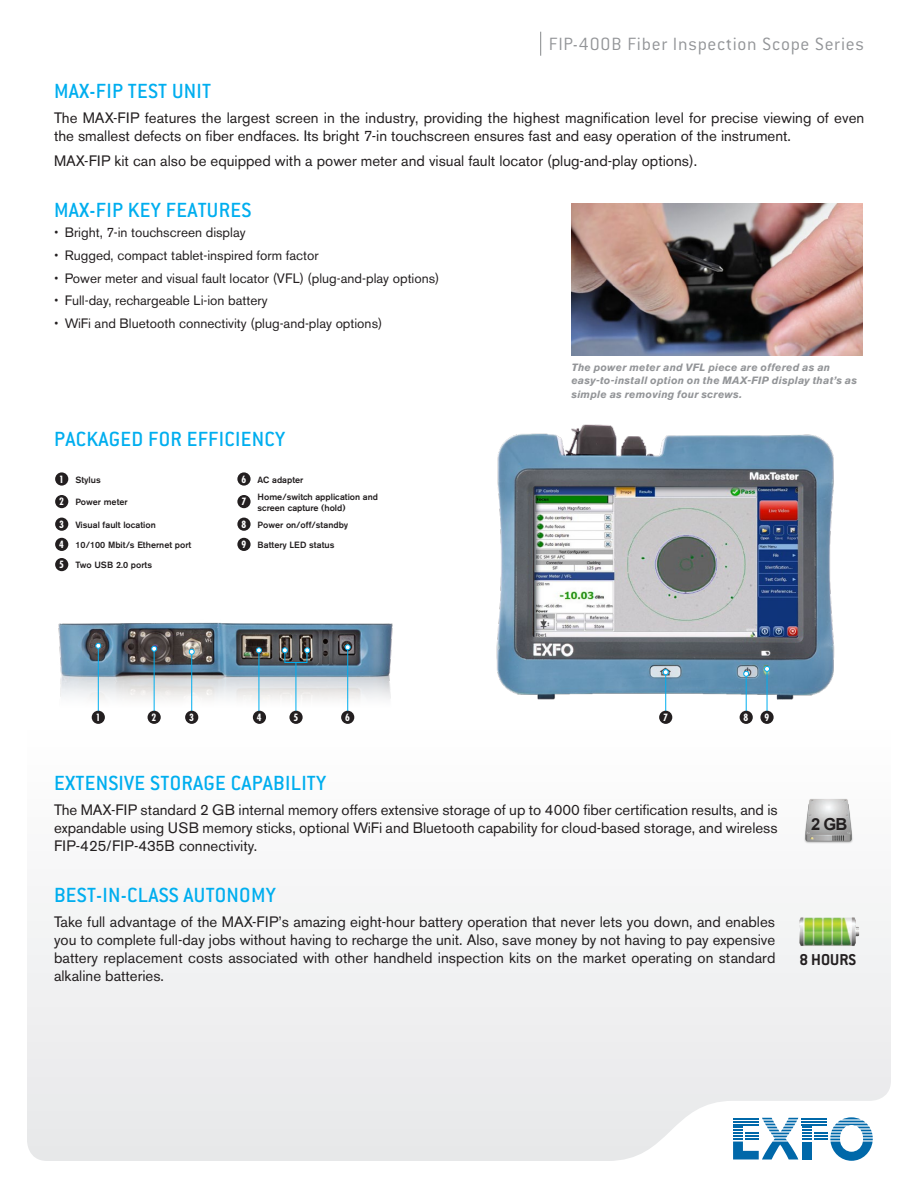
<style>
.page{position:relative;width:918px;height:1188px;background:#fff}
.page>*{position:absolute;margin:0;border:0;box-sizing:border-box;transform-origin:0 0}
.Titre{font:500 22.5px "Conduit ITC";letter-spacing:.01em;color:#00aeef}
.t1{font:300 19.5px "Conduit ITC";letter-spacing:.035em;color:#939598}
.t2{font:700 17.25px "Conduit ITC";color:#231f20}
.t3{font:700 16.5px "Arial";color:#231f20}
.Texte{font:15px/18px "Akzidenz Grotesk BE";color:#231f20;text-align:justify}
.t4{font:13.5px "Akzidenz Grotesk BE";color:#231f20}
.Légende_photo{font:italic 700 10.5px/13.5px "Akzidenz Grotesk BE";letter-spacing:.02em;color:#939598}
.Numbering_product{font:700 condensed 9.75px "Futura";color:#fff}
.Légende_produit{font:500 9px/10.8px "Akzidenz Grotesk BE";color:#231f20}
.s1{font-family:"Roboto"}
</style>
<div class="page">
<svg style="left:540px;top:32px;width:1px;height:24px"></svg>
<div style="left:27px;top:903px;width:864px;height:258px;background:#efeff0"></div>
<svg style="left:733px;top:1117px;width:140px;height:44px"></svg>
<img style="left:572px;top:204px;width:290px;height:151px">
<img style="left:795px;top:909px;width:69px;height:44px">
<img style="left:804px;top:798px;width:49px;height:46px">
<img style="left:58px;top:622px;width:335px;height:102px">
<hr style="left:259px;top:651px;width:1px;height:65px;background:#00aeef">
<svg style="left:256px;top:647px;width:6px;height:6px"></svg>
<hr style="left:191px;top:652px;width:1px;height:64px;background:#00aeef">
<svg style="left:189px;top:649px;width:6px;height:6px"></svg>
<hr style="left:154px;top:649px;width:1px;height:67px;background:#00aeef">
<svg style="left:151px;top:646px;width:6px;height:6px"></svg>
<hr style="left:98px;top:648px;width:1px;height:68px;background:#00aeef">
<svg style="left:95px;top:643px;width:6px;height:6px"></svg>
<hr style="left:347px;top:649px;width:1px;height:67px;background:#00aeef">
<svg style="left:345px;top:644px;width:6px;height:6px"></svg>
<hr style="left:296px;top:663px;width:1px;height:53px;background:#00aeef">
<div style="left:285px;top:650px;width:22px;height:13px;border:1px solid #00aeef"></div>
<svg style="left:282px;top:647px;width:6px;height:6px"></svg>
<svg style="left:304px;top:647px;width:6px;height:6px"></svg>
<img style="left:496px;top:424px;width:339px;height:300px">
<hr style="left:746px;top:676px;width:1px;height:41px;background:#00aeef">
<svg style="left:743px;top:671px;width:6px;height:6px"></svg>
<hr style="left:767px;top:671px;width:1px;height:46px;background:#00aeef">
<svg style="left:764px;top:666px;width:6px;height:6px"></svg>
<hr style="left:665px;top:674px;width:1px;height:43px;background:#00aeef">
<svg style="left:663px;top:669px;width:6px;height:6px"></svg>
<div style="left:55px;top:472px;width:13px;height:14px;background:#231f20;border-radius:50%"></div>
<div style="left:237px;top:472px;width:14px;height:14px;background:#231f20;border-radius:50%"></div>
<div style="left:55px;top:495px;width:13px;height:13px;background:#231f20;border-radius:50%"></div>
<div style="left:237px;top:495px;width:14px;height:13px;background:#231f20;border-radius:50%"></div>
<div style="left:55px;top:518px;width:13px;height:13px;background:#231f20;border-radius:50%"></div>
<div style="left:237px;top:518px;width:14px;height:13px;background:#231f20;border-radius:50%"></div>
<div style="left:55px;top:538px;width:13px;height:13px;background:#231f20;border-radius:50%"></div>
<div style="left:237px;top:538px;width:14px;height:13px;background:#231f20;border-radius:50%"></div>
<div style="left:55px;top:558px;width:13px;height:13px;background:#231f20;border-radius:50%"></div>
<div style="left:92px;top:711px;width:13px;height:13px;background:#231f20;border-radius:50%"></div>
<div style="left:148px;top:711px;width:13px;height:13px;background:#231f20;border-radius:50%"></div>
<div style="left:185px;top:711px;width:13px;height:13px;background:#231f20;border-radius:50%"></div>
<div style="left:253px;top:711px;width:13px;height:13px;background:#231f20;border-radius:50%"></div>
<div style="left:289px;top:711px;width:14px;height:13px;background:#231f20;border-radius:50%"></div>
<div style="left:341px;top:711px;width:13px;height:13px;background:#231f20;border-radius:50%"></div>
<div style="left:659px;top:711px;width:13px;height:13px;background:#231f20;border-radius:50%"></div>
<div style="left:740px;top:711px;width:13px;height:13px;background:#231f20;border-radius:50%"></div>
<div style="left:760px;top:711px;width:14px;height:13px;background:#231f20;border-radius:50%"></div>
<h2 class="t1" style="left:549px;top:33px;width:317px">FIP-400B Fiber Inspection Scope Series</h2>
<p class="Titre" style="left:54px;top:78px;width:159px">MAX-FIP TEST UNIT</p>
<p class="Texte" style="left:54px;top:109px;width:812px">The MAX-FIP features the largest screen in the industry, providing the highest magnification level for precise viewing of even the smallest defects on fiber endfaces. Its bright 7-in touchscreen ensures fast and easy operation of the instrument.</p>
<p class="Texte" style="left:54px;top:152px;width:645px">MAX-FIP kit can also be equipped with a power meter and visual fault locator (plug-and-play options).</p>
<p class="Titre" style="left:54px;top:197px;width:199px">MAX-FIP KEY FEATURES</p>
<p class="t4" style="left:54px;top:224px;width:193px"><span class="s1">•</span> Bright, 7-in touchscreen display</p>
<p class="t4" style="left:54px;top:247px;width:266px"><span class="s1">•</span> Rugged, compact tablet-inspired form factor</p>
<p class="t4" style="left:54px;top:270px;width:387px"><span class="s1">•</span> Power meter and visual fault locator (VFL) (plug-and-play options)</p>
<p class="t4" style="left:54px;top:293px;width:215px"><span class="s1">•</span> Full-day, rechargeable Li-ion battery</p>
<p class="t4" style="left:54px;top:316px;width:330px"><span class="s1">•</span> WiFi and Bluetooth connectivity (plug-and-play options)</p>
<p class="Légende_photo" style="left:571px;top:360px;width:287px">The power meter and VFL piece are offered as an easy‑to-install option on the MAX-FIP display that’s as simple as removing four screws.</p>
<p class="Titre" style="left:54px;top:426px;width:232px">PACKAGED FOR EFFICIENCY</p>
<p class="Numbering_product" style="left:59px;top:473px;width:6px">1</p>
<p class="Légende_produit" style="left:75px;top:474px;width:27px">Stylus</p>
<p class="Numbering_product" style="left:241px;top:473px;width:6px">6</p>
<p class="Légende_produit" style="left:258px;top:474px;width:47px">AC adapter</p>
<p class="Numbering_product" style="left:59px;top:495px;width:6px">2</p>
<p class="Légende_produit" style="left:75px;top:497px;width:54px">Power meter</p>
<p class="Numbering_product" style="left:241px;top:495px;width:6px">7</p>
<p class="Légende_produit" style="left:258px;top:491px;width:122px">Home/switch application and screen capture (hold)</p>
<p class="Numbering_product" style="left:59px;top:518px;width:6px">3</p>
<p class="Légende_produit" style="left:75px;top:519px;width:82px">Visual fault location</p>
<p class="Numbering_product" style="left:241px;top:518px;width:6px">8</p>
<p class="Légende_produit" style="left:258px;top:519px;width:92px">Power on/off/standby</p>
<p class="Numbering_product" style="left:59px;top:538px;width:6px">4</p>
<p class="Légende_produit" style="left:75px;top:539px;width:118px">10/100 Mbit/s Ethernet port</p>
<p class="Numbering_product" style="left:241px;top:538px;width:6px">9</p>
<p class="Légende_produit" style="left:258px;top:539px;width:78px">Battery LED status</p>
<p class="Numbering_product" style="left:59px;top:558px;width:6px">5</p>
<p class="Légende_produit" style="left:75px;top:560px;width:78px">Two USB 2.0 ports</p>
<p class="Numbering_product" style="left:96px;top:711px;width:6px">1</p>
<p class="Numbering_product" style="left:152px;top:711px;width:6px">2</p>
<p class="Numbering_product" style="left:189px;top:711px;width:6px">3</p>
<p class="Numbering_product" style="left:257px;top:711px;width:6px">4</p>
<p class="Numbering_product" style="left:293px;top:711px;width:6px">5</p>
<p class="Numbering_product" style="left:345px;top:711px;width:6px">6</p>
<p class="Numbering_product" style="left:663px;top:711px;width:6px">7</p>
<p class="Numbering_product" style="left:744px;top:711px;width:6px">8</p>
<p class="Numbering_product" style="left:764px;top:711px;width:6px">9</p>
<p class="Titre" style="left:54px;top:771px;width:274px">EXTENSIVE STORAGE CAPABILITY</p>
<p class="Texte" style="left:54px;top:801px;width:725px">The MAX-FIP standard 2 GB internal memory offers extensive storage of up to 4000 fiber certification results, and is expandable using USB memory sticks, optional WiFi and Bluetooth capability for cloud-based storage, and wireless FIP-425/FIP-435B connectivity.</p>
<p class="Titre" style="left:54px;top:883px;width:223px">BEST-IN-CLASS AUTONOMY</p>
<p class="Texte" style="left:54px;top:913px;width:723px">Take full advantage of the MAX-FIP’s amazing eight-hour battery operation that never lets you down, and enables you to complete full-day jobs without having to recharge the unit. Also, save money by not having to pay expensive battery replacement costs associated with other handheld inspection kits on the market operating on standard alkaline batteries.</p>
<p class="t3" style="left:811px;top:813px;width:38px">2 GB</p>
<p class="t2" style="left:799px;top:949px;width:58px">8 HOURS</p>
</div>
